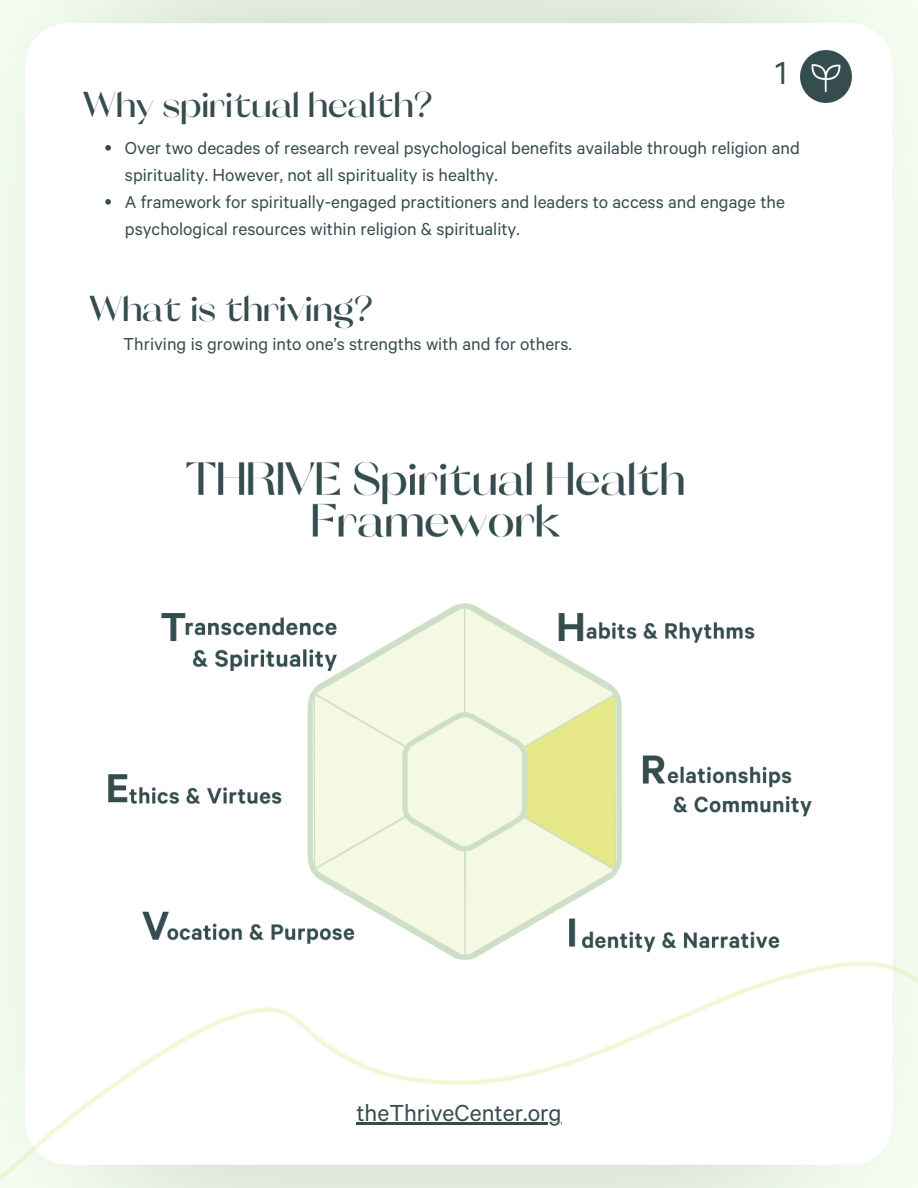
<style>
.page{position:relative;width:918px;height:1188px;background:#fff}
.page>*{position:absolute;margin:0;border:0;box-sizing:border-box;transform-origin:0 0}
.t1{font:500 36px "Orelo Standard";color:#364d4f}
.t2{font:36px "Calibre";color:#364d4f}
.t3{font:26.1px "Calibre";color:#364d4f}
.t4{font:19.5px/27px "Calibre";color:#364d4f}
</style>
<div class="page">
<img style="left:0;top:405px;width:918px;height:481px">
<img style="left:0;top:886px;width:918px;height:302px">
<img style="left:800px;top:50px;width:52px;height:52px">
<svg style="left:105px;top:145px;width:6px;height:6px"></svg>
<svg style="left:105px;top:199px;width:6px;height:6px"></svg>
<hr style="left:356px;top:1123px;width:206px;height:2px;background:#364d4f">
<h1 class="t2" style="left:775px;top:50px;width:13px">1</h1>
<h1 class="t1" style="left:83px;top:85px;width:352px">Why spiritual health?</h1>
<p class="t4" style="left:125px;top:134px;width:676px">Over two decades of research reveal psychological benefits available through religion and spirituality. However, not all spirituality is healthy.<br>A framework for spiritually-engaged practitioners and leaders to access and engage the psychological resources within religion &amp; spirituality.</p>
<h1 class="t1" style="left:89px;top:289px;width:285px">What is thriving?</h1>
<p class="t4" style="left:123px;top:330px;width:450px">Thriving is growing into one’s strengths with and for others.</p>
<h2 class="t3" style="left:356px;top:1096px;width:207px">theThriveCenter.org</h2>
</div>
